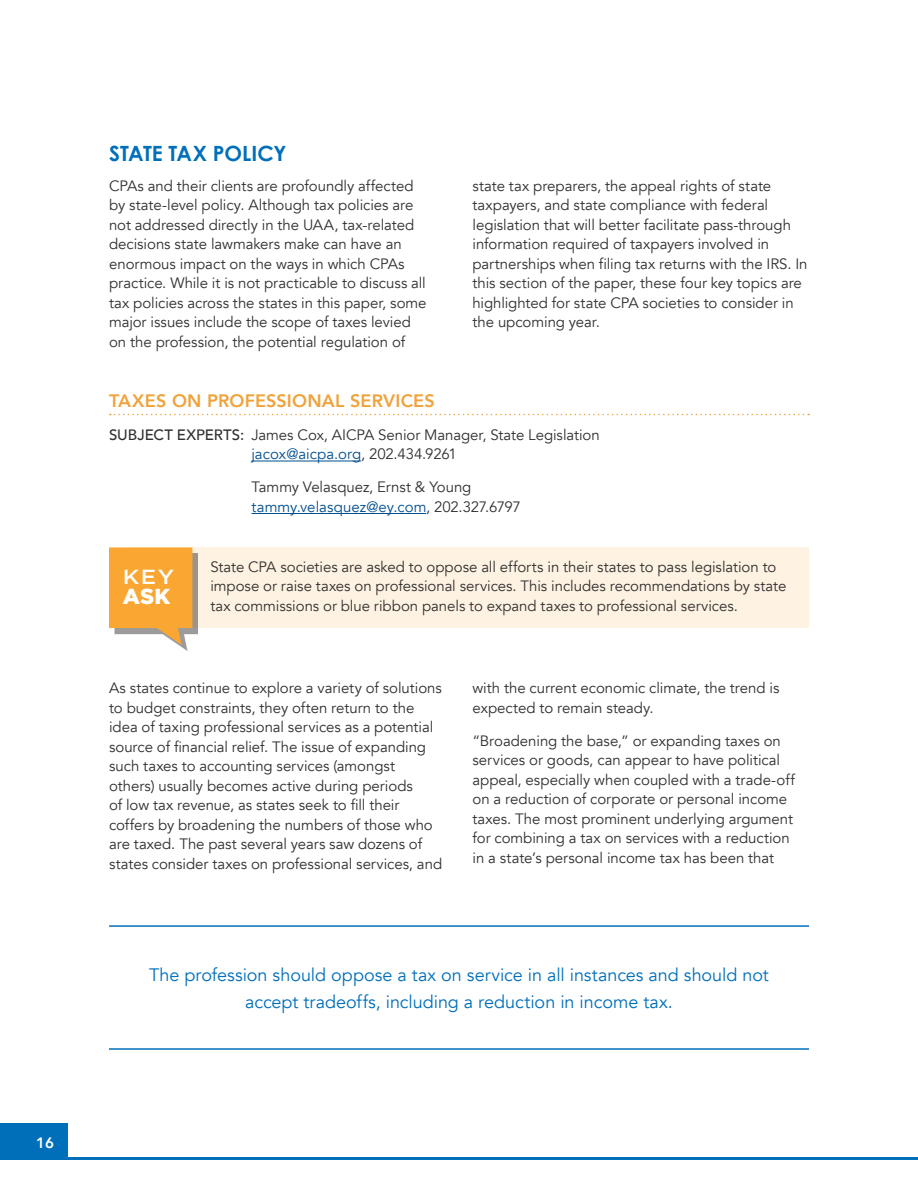
<style>
.page{position:relative;width:918px;height:1188px;background:#fff}
.page>*{position:absolute;margin:0;border:0;box-sizing:border-box;transform-origin:0 0}
.t1{font:900 21.6px "Gotham";color:#fff}
.t2{font:700 21px "Century Gothic";color:#006fba}
.t3{font:500 20.4px "Gotham";color:#fff;scale:1.12 1}
.t4{font:18px/27px "Avenir LT Com";letter-spacing:-.005em;color:#006fba;text-align:center}
.t5{font:800 18px "Avenir LT Com";letter-spacing:.01em;color:#efa33b}
.t6{font:15px/19.5px "Avenir LT Com";letter-spacing:-.005em;color:#312f30}
.t7{font:800 15px "Avenir LT Com";color:#fff}
.s1{font-weight:500}
.s2{color:#014f90}
</style>
<div class="page">
<div style="left:0;top:1123px;width:68px;height:37px;background:#006fba"></div>
<hr style="left:67px;top:1157px;width:851px;height:3px;background:#006fba">
<svg style="left:110px;top:414px;width:699px;height:1px"></svg>
<hr style="left:251px;top:461px;width:110px;height:1px;background:#014f90">
<hr style="left:252px;top:513px;width:174px;height:1px;background:#014f90">
<div style="left:129px;top:547px;width:680px;height:81px;background:#fef3e2"></div>
<hr style="left:109px;top:925px;width:700px;height:2px;background:#006fba">
<hr style="left:109px;top:1048px;width:700px;height:2px;background:#006fba">
<div style="left:115px;top:553px;width:83px;height:98px;background:#231f20;opacity:.45"></div>
<svg style="left:109px;top:547px;width:84px;height:99px;background:#f5ae4e"></svg>
<p class="t7" style="left:36px;top:1134px;width:19px">16</p>
<h2 class="t2" style="left:109px;top:140px;width:179px">STATE TAX POLICY</h2>
<p class="t6" style="left:109px;top:176px;width:319px">CPAs and their clients are profoundly affected by state-level policy. Although tax policies are not addressed directly in the UAA, tax-related decisions state lawmakers make can have an enormous impact on the ways in which CPAs practice. While it is not practicable to discuss all tax policies across the states in this paper, some major issues include the scope of taxes levied on the profession, the potential regulation of</p>
<p class="t6" style="left:472px;top:176px;width:337px">state tax preparers, the appeal rights of state taxpayers, and state compliance with federal legislation that will better facilitate pass-through information required of taxpayers involved in partnerships when filing tax returns with the IRS. In this section of the paper, these four key topics are highlighted for state CPA societies to consider in the upcoming year.</p>
<p class="t5" style="left:109px;top:390px;width:327px">TAXES ON PROFESSIONAL SERVICES</p>
<p class="t6" style="left:109px;top:425px;width:492px;text-align:center"><span class="s1">SUBJECT EXPERTS:</span> James Cox, AICPA Senior Manager, State Legislation <span class="s2">jacox@aicpa.org</span>, 202.434.9261</p>
<p class="t6" style="left:252px;top:478px;width:271px">Tammy Velasquez, Ernst &amp; Young <span class="s2">tammy.velasquez@ey.com</span>, 202.327.6797</p>
<h3 class="t3" style="left:123px;top:564px;width:48px">KEY</h3>
<h1 class="t1" style="left:123px;top:584px;width:49px">ASK</h1>
<p class="t6" style="left:210px;top:557px;width:578px">State CPA societies are asked to oppose all efforts in their states to pass legislation to impose or raise taxes on professional services. This includes recommendations by state tax commissions or blue ribbon panels to expand taxes to professional services.</p>
<p class="t6" style="left:109px;top:678px;width:335px">As states continue to explore a variety of solutions to budget constraints, they often return to the idea of taxing professional services as a potential source of financial relief. The issue of expanding such taxes to accounting services (amongst others) usually becomes active during periods<br>of low tax revenue, as states seek to fill their coffers by broadening the numbers of those who are taxed. The past several years saw dozens of states consider taxes on professional services, and</p>
<p class="t6" style="left:472px;top:678px;width:308px">with the current economic climate, the trend is expected to remain steady.</p>
<p class="t6" style="left:472px;top:731px;width:324px">“Broadening the base,” or expanding taxes on services or goods, can appear to have political appeal, especially when coupled with a trade-off on a reduction of corporate or personal income taxes. The most prominent underlying argument for combining a tax on services with a reduction in a state’s personal income tax has been that</p>
<p class="t4" style="left:149px;top:962px;width:621px">The profession should oppose a tax on service in all instances and should not accept tradeoffs, including a reduction in income tax.</p>
</div>
